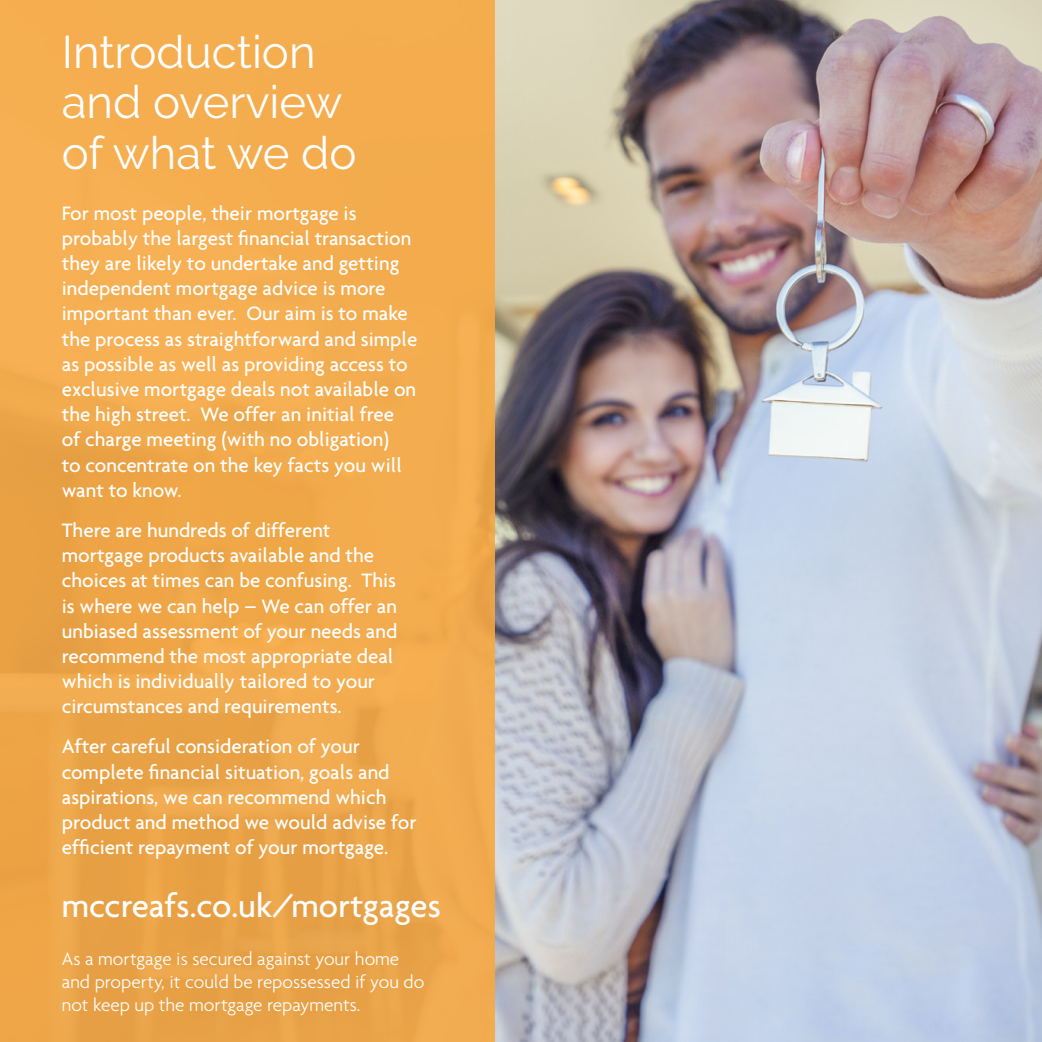
<style>
.page{position:relative;width:1042px;height:1042px;background:#fff}
.page>*{position:absolute;margin:0;border:0;box-sizing:border-box;transform-origin:0 0}
.t1{font:45.5px/50.8px "Raleway";color:#fff}
.t2{font:500 35px "Agenda";color:#fff}
.t3{font:500 21px/25.2px "Agenda";color:#fff}
.t4{font:300 19.25px/23.1px "Agenda";color:#fff}
</style>
<div class="page">
<img style="left:494px;top:0;width:548px;height:1042px">
<div style="left:0;top:0;width:494px;height:1042px;background:#f2ab4e"></div>
<p class="t1" style="left:62px;top:26px;width:296px">Introduction and overview of what we do</p>
<p class="t3" style="left:62px;top:200px;width:357px">For most people, their mortgage is probably the largest financial transaction they are likely to undertake and getting independent mortgage advice is more important than ever. Our aim is to make the process as straightforward and simple as possible as well as providing access to exclusive mortgage deals not available on the high street. We offer an initial free of charge meeting (with no obligation)<br>to concentrate on the key facts you will want to know.</p>
<p class="t3" style="left:62px;top:517px;width:337px">There are hundreds of different mortgage products available and the choices at times can be confusing. This is where we can help – We can offer an unbiased assessment of your needs and recommend the most appropriate deal which is individually tailored to your circumstances and requirements.</p>
<p class="t3" style="left:62px;top:733px;width:356px">After careful consideration of your complete financial situation, goals and aspirations, we can recommend which product and method we would advise for efficient repayment of your mortgage.</p>
<p class="t2" style="left:62px;top:884px;width:381px">mccreafs.co.uk/mortgages</p>
<p class="t4" style="left:62px;top:947px;width:364px">As a mortgage is secured against your home and property, it could be repossessed if you do not keep up the mortgage repayments.</p>
</div>
